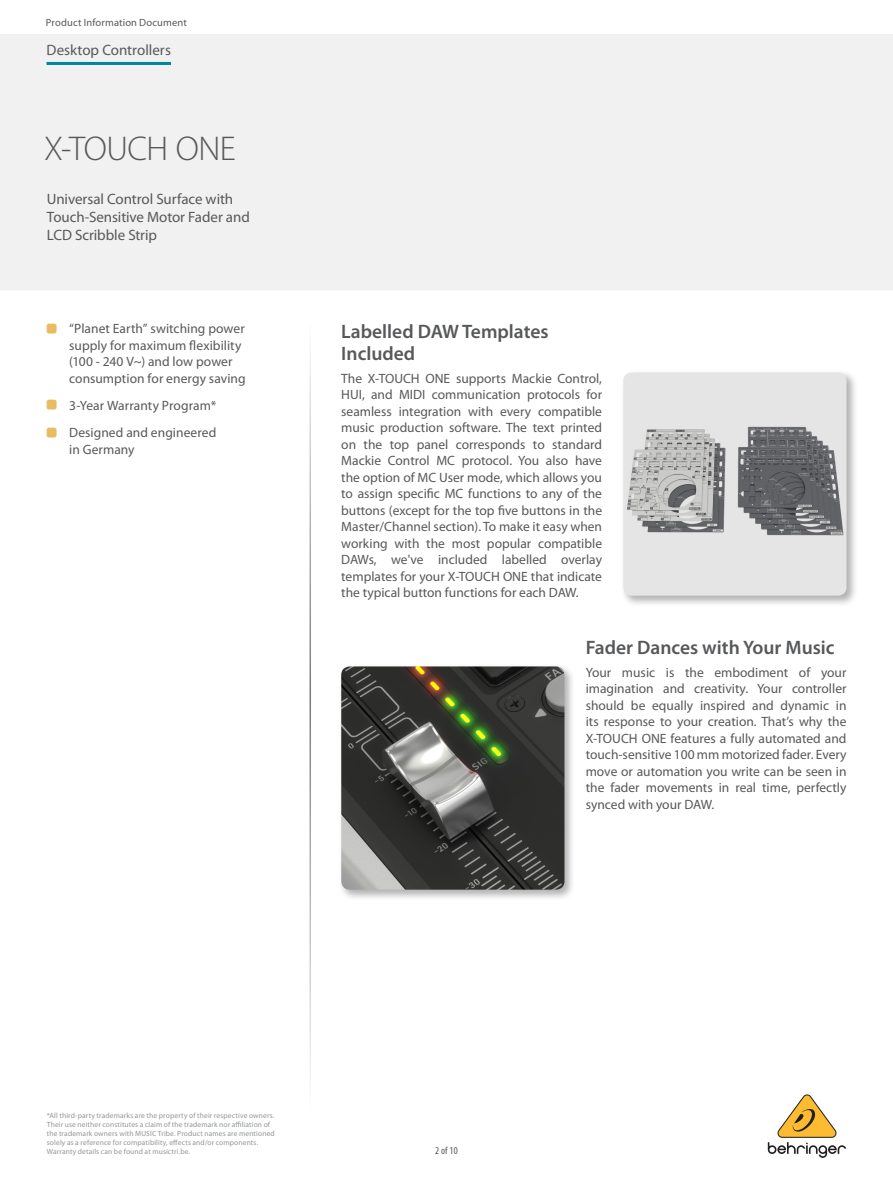
<style>
.page{position:relative;width:893px;height:1188px;background:#fff}
.page>*{position:absolute;margin:0;border:0;box-sizing:border-box;transform-origin:0 0}
.t1{font:300 34.5px "Myriad Pro";letter-spacing:-.015em;color:#57585a}
._09_Body_Header_1{font:600 19.5px/22.5px "Myriad Pro";color:#57585a}
.t2{font:15px/18px "Myriad Pro";letter-spacing:-.005em;color:#57585a}
._08_Standard_Text{font:13.5px/16.5px "Myriad Pro";color:#57585a;text-align:justify}
._05_Product_Features{font:13.5px/16.5px "Myriad Pro";letter-spacing:.005em;color:#57585a}
.t3{font:10.5px "Myriad Pro";letter-spacing:.015em;color:#57585a}
._05_Page_Number{font:condensed 10.5px "Myriad Pro";color:#57585a}
._07_Disclaimer{font:7.5px/9px "Myriad Pro";letter-spacing:.02em;color:#939598}
.s1{font-family:"SQF Cust Glyph Set 1 V1";font-size:20.25px;color:#e9bc63}
</style>
<div class="page">
<hr style="left:309px;top:324px;width:2px;height:797px;background:#231f20">
<svg style="left:768px;top:1094px;width:78px;height:64px"></svg>
<hr style="left:47px;top:62px;width:124px;height:3px;background:#008698">
<div style="left:338px;top:663px;width:238px;height:238px;background:#231f20;opacity:.35"></div>
<img style="left:341px;top:666px;width:223px;height:224px">
<div style="left:620px;top:369px;width:238px;height:238px;background:#231f20;opacity:.35"></div>
<img style="left:623px;top:372px;width:223px;height:224px">
<p class="t3" style="left:46px;top:16px;width:142px">Product Information Document</p>
<p class="t2" style="left:47px;top:40px;width:126px">Desktop Controllers</p>
<h1 class="t1" style="left:44px;top:130px;width:194px">X-TOUCH ONE</h1>
<p class="t2" style="left:47px;top:190px;width:204px">Universal Control Surface with<br>Touch-Sensitive Motor Fader and<br>LCD Scribble Strip</p>
<p class="_05_Product_Features" style="left:69px;top:320px;width:178px;text-indent:-22px"><span class="s1">#</span> “Planet Earth” switching power supply for maximum flexibility (100 - 240 V~) and low power consumption for energy saving</p>
<p class="_05_Product_Features" style="left:47px;top:397px;width:171px"><span class="s1">#</span> 3-Year Warranty Program*</p>
<p class="_05_Product_Features" style="left:69px;top:424px;width:149px;text-indent:-22px"><span class="s1">#</span> Designed and engineered in Germany</p>
<p class="_09_Body_Header_1" style="left:341px;top:319px;width:209px">Labelled DAW Templates<br>Included</p>
<p class="_08_Standard_Text" style="left:341px;top:370px;width:262px">The X-TOUCH ONE supports Mackie Control, HUI, and MIDI communication protocols for seamless integration with every compatible music production software. The text printed on the top panel corresponds to standard Mackie Control MC protocol. You also have the option of MC User mode, which allows you to assign specific MC functions to any of the buttons (except for the top five buttons in the Master/Channel section). To make it easy when working with the most popular compatible DAWs, we've included labelled overlay templates for your X-TOUCH ONE that indicate the typical button functions for each DAW.</p>
<p class="_09_Body_Header_1" style="left:586px;top:636px;width:250px">Fader Dances with Your Music</p>
<p class="_08_Standard_Text" style="left:586px;top:664px;width:262px">Your music is the embodiment of your imagination and creativity. Your controller should be equally inspired and dynamic in its response to your creation. That’s why the X-TOUCH ONE features a fully automated and touch-sensitive 100 mm motorized fader. Every move or automation you write can be seen in the fader movements in real time, perfectly synced with your DAW.</p>
<p class="_07_Disclaimer" style="left:47px;top:1111px;width:230px">*All third-party trademarks are the property of their respective owners.<br>Their use neither constitutes a claim of the trademark nor affiliation of the trademark owners with MUSIC Tribe. Product names are mentioned solely as a reference for compatibility, effects and/or components.<br>Warranty details can be found at musictri.be.</p>
<p class="_05_Page_Number" style="left:435px;top:1144px;width:24px">2 of 10</p>
</div>
